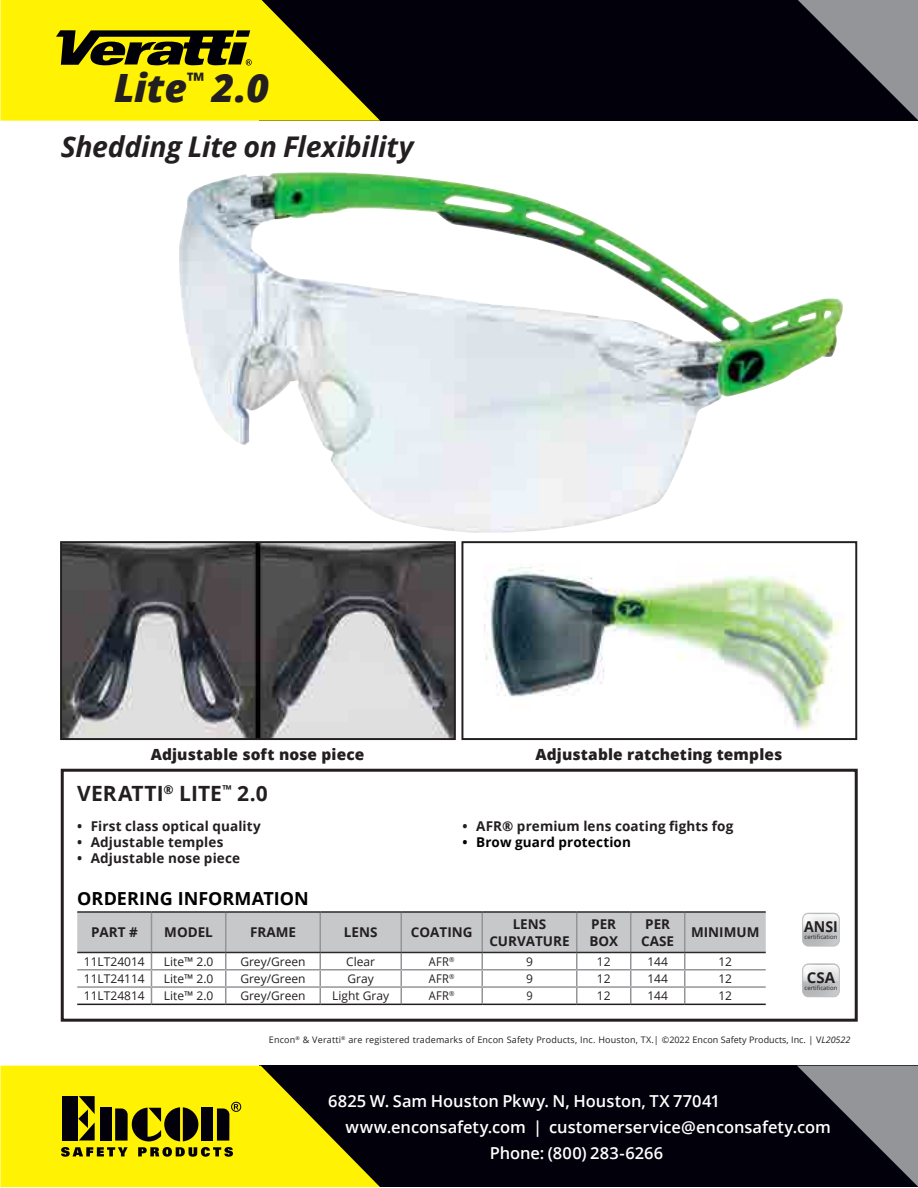
<style>
.page{position:relative;width:918px;height:1188px;background:#fff}
.page>*{position:absolute;margin:0;border:0;box-sizing:border-box;transform-origin:0 0}
.t1{font:italic 800 39px "Open Sans";color:#231f20}
.t2{font:italic 700 28.5px "Open Sans";letter-spacing:-.01em;color:#231f20}
.t3{font:700 21px "Open Sans";letter-spacing:.005em;color:#231f20}
.t4{font:700 18px "Open Sans";color:#000}
.t5{font:600 16.5px "Open Sans";color:#fff}
.t6{font:800 15.45px "Open Sans";letter-spacing:.01em;color:#231f20}
.t7{font:700 15px "Open Sans";color:#231f20;scale:.94 1}
.t8{font:700 15px "Open Sans";color:#231f20}
.t9{font:700 13.5px/16.2px "Open Sans";letter-spacing:.01em;color:#231f20;text-align:center}
.t10{font:700 13.5px/16.2px "Open Sans";color:#231f20}
.t11{font:700 13.5px "Open Sans";letter-spacing:.01em;color:#000}
.t12{font:12px "Open Sans";color:#231f20}
.t13{font:12px "Open Sans";color:#231f20;scale:.92 1}
.t14{font:9px "Open Sans";letter-spacing:.02em;color:#231f20}
.t15{font:6px "Open Sans";color:#231f20}
.s1{font-style:inherit}
.s2{font-style:italic}
</style>
<div class="page">
<div style="left:260px;top:0;width:658px;height:121px;background:#01000b"></div>
<svg style="left:798px;top:0;width:120px;height:120px"></svg>
<svg style="left:0;top:0;width:380px;height:121px;fill:#fff203"></svg>
<div style="left:260px;top:1066px;width:658px;height:121px;background:#01000b"></div>
<svg style="left:797px;top:1066px;width:121px;height:121px"></svg>
<svg style="left:0;top:1066px;width:380px;height:121px;fill:#fff203"></svg>
<svg style="left:61px;top:1147px;width:67px;height:10px"></svg>
<svg style="left:138px;top:1147px;width:95px;height:10px"></svg>
<div style="left:62px;top:1096px;width:16px;height:45px;background:#01000b"></div>
<div style="left:100px;top:1108px;width:11px;height:33px;background:#01000b"></div>
<div style="left:202px;top:1108px;width:11px;height:33px;background:#01000b"></div>
<svg style="left:115px;top:1107px;width:83px;height:34px;background:#5e5907"></svg>
<svg style="left:78px;top:1096px;width:17px;height:44px"></svg>
<svg style="left:217px;top:1102px;width:24px;height:39px"></svg>
<svg style="left:56px;top:30px;width:196px;height:35px;background:#575306"></svg>
<img style="left:179px;top:172px;width:664px;height:361px">
<svg style="left:60px;top:768px;width:798px;height:254px"></svg>
<svg style="left:802px;top:963px;width:38px;height:34px"></svg>
<svg style="left:802px;top:913px;width:38px;height:33px"></svg>
<img style="left:63px;top:544px;width:390px;height:193px">
<div style="left:60px;top:541px;width:396px;height:199px;border:2px solid #231f20"></div>
<img style="left:484px;top:567px;width:360px;height:165px">
<div style="left:461px;top:541px;width:396px;height:199px;border:2px solid #231f20"></div>
<h1 class="t1" style="left:114px;top:58px;width:157px">Lite<sup>™</sup> 2.0</h1>
<h2 class="t2" style="left:61px;top:126px;width:354px">Shedding Lite on Flexibility</h2>
<p class="t6" style="left:151px;top:743px;width:215px">Adjustable soft nose piece</p>
<p class="t6" style="left:536px;top:743px;width:248px">Adjustable ratcheting temples</p>
<h3 class="t3" style="left:77px;top:779px;width:192px">VERATTI<sup>®</sup> LITE<sup>™</sup> 2.0</h3>
<p class="t9" style="left:77px;top:818px;width:185px">• First class optical quality</p>
<p class="t9" style="left:77px;top:834px;width:148px">• Adjustable temples</p>
<p class="t9" style="left:77px;top:850px;width:164px">• Adjustable nose piece</p>
<p class="t9" style="left:463px;top:818px;width:272px">• AFR® premium lens coating fights fog</p>
<p class="t11" style="left:463px;top:833px;width:170px">• Brow guard protection</p>
<h3 class="t4" style="left:77px;top:886px;width:233px">ORDERING INFORMATION</h3>
<p class="t10" style="left:91px;top:924px;width:48px">PART #</p>
<p class="t10" style="left:164px;top:924px;width:50px">MODEL</p>
<p class="t10" style="left:250px;top:924px;width:47px">FRAME</p>
<p class="t10" style="left:344px;top:924px;width:35px">LENS</p>
<p class="t10" style="left:411px;top:924px;width:63px">COATING</p>
<p class="t9" style="left:489px;top:916px;width:82px"><span class="s1">L</span>ENS<br>CURVATURE</p>
<p class="t10" style="left:589px;top:916px;width:30px">PER<br>BOX</p>
<p class="t10" style="left:641px;top:916px;width:34px">PER<br>CASE</p>
<p class="t10" style="left:691px;top:924px;width:70px">MINIMUM</p>
<p class="t12" style="left:84px;top:953px;width:62px">11LT24014</p>
<p class="t12" style="left:164px;top:953px;width:51px">Lite™ 2.0</p>
<p class="t12" style="left:240px;top:953px;width:67px">Grey/Green</p>
<p class="t12" style="left:346px;top:953px;width:30px">Clear</p>
<p class="t13" style="left:429px;top:953px;width:29px">AFR<sup>®</sup></p>
<p class="t12" style="left:526px;top:953px;width:8px">9</p>
<p class="t12" style="left:597px;top:953px;width:15px">12</p>
<p class="t12" style="left:647px;top:953px;width:22px">144</p>
<p class="t12" style="left:718px;top:953px;width:15px">12</p>
<p class="t12" style="left:84px;top:970px;width:62px">11LT24114</p>
<p class="t12" style="left:164px;top:970px;width:51px">Lite™ 2.0</p>
<p class="t12" style="left:240px;top:970px;width:67px">Grey/Green</p>
<p class="t12" style="left:348px;top:970px;width:28px">Gray</p>
<p class="t13" style="left:429px;top:970px;width:29px">AFR<sup>®</sup></p>
<p class="t12" style="left:526px;top:970px;width:8px">9</p>
<p class="t12" style="left:597px;top:970px;width:15px">12</p>
<p class="t12" style="left:647px;top:970px;width:22px">144</p>
<p class="t12" style="left:718px;top:970px;width:15px">12</p>
<p class="t12" style="left:84px;top:988px;width:62px">11LT24814</p>
<p class="t12" style="left:164px;top:988px;width:51px">Lite™ 2.0</p>
<p class="t12" style="left:240px;top:988px;width:67px">Grey/Green</p>
<p class="t12" style="left:332px;top:988px;width:58px">Light Gray</p>
<p class="t13" style="left:429px;top:988px;width:29px">AFR<sup>®</sup></p>
<p class="t13" style="left:526px;top:988px;width:8px">9</p>
<p class="t12" style="left:597px;top:988px;width:15px">12</p>
<p class="t12" style="left:647px;top:988px;width:22px">144</p>
<p class="t12" style="left:718px;top:988px;width:15px">12</p>
<p class="t7" style="left:804px;top:916px;width:37px">ANSI</p>
<p class="t15" style="left:804px;top:933px;width:34px">certification</p>
<p class="t8" style="left:807px;top:966px;width:30px">CSA</p>
<p class="t15" style="left:804px;top:983px;width:34px">certification</p>
<p class="t14" style="left:269px;top:1033px;width:583px">Encon<sup>®</sup> &amp; Veratti<sup>®</sup> are registered trademarks of Encon Safety Products, Inc. Houston, TX.| ©2022 Encon Safety Products, Inc. | V<span class="s2">L20522</span></p>
<h3 class="t5" style="left:328px;top:1090px;width:392px">6825 W. Sam Houston Pkwy. N, Houston, TX 77041</h3>
<h3 class="t5" style="left:346px;top:1116px;width:487px">www.enconsafety.com | customerservice@enconsafety.com</h3>
<h3 class="t5" style="left:490px;top:1142px;width:175px">Phone: (800) 283-6266</h3>
</div>
